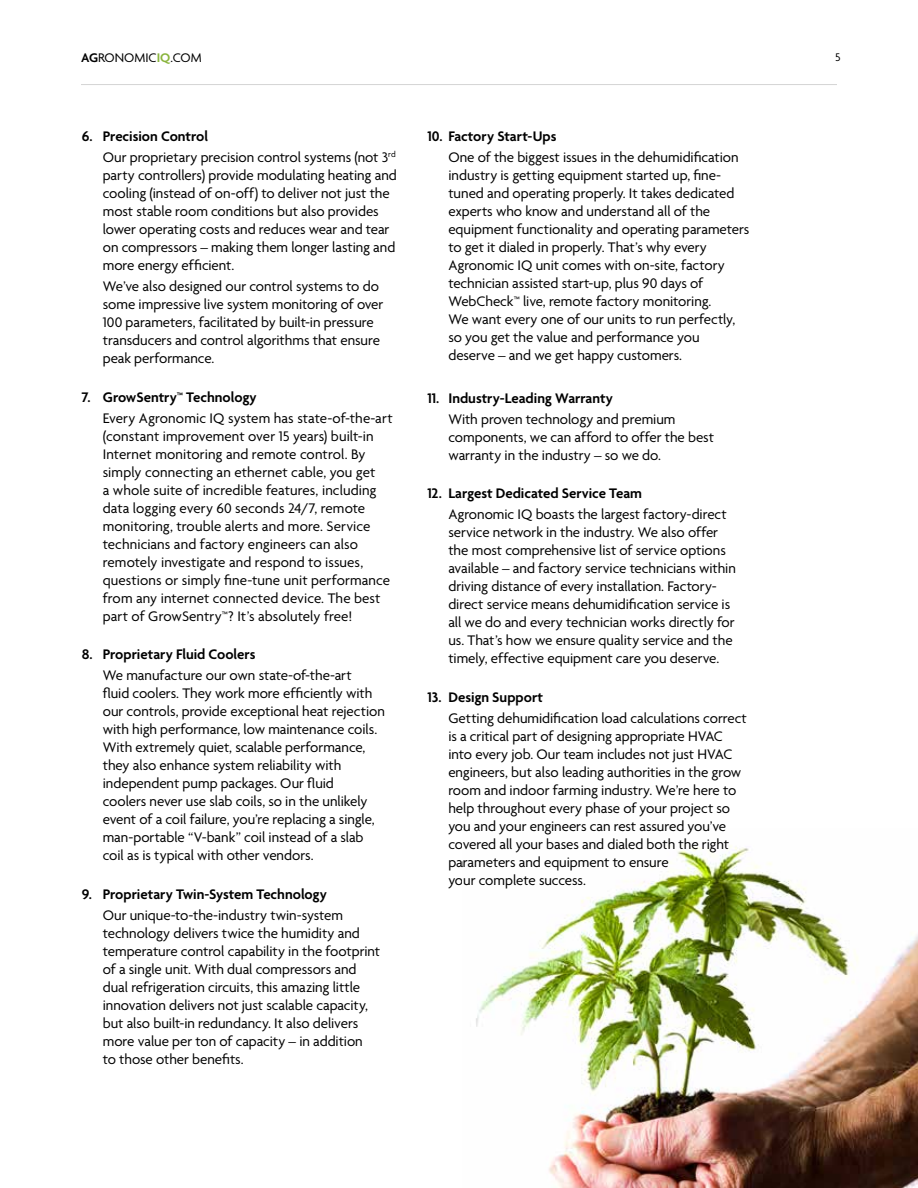
<style>
.page{position:relative;width:918px;height:1188px;background:#fff}
.page>*{position:absolute;margin:0;border:0;box-sizing:border-box;transform-origin:0 0}
.t1{font:15px/18px "Agenda";letter-spacing:-.005em;color:#000}
.t2{font:600 15px "Agenda";color:#000}
.t3{font:13.5px "Agenda";color:#000}
.t4{font:12px "Agenda";color:#000}
.s1{font-weight:600}
.s2{font-weight:600;color:#89b43c}
</style>
<div class="page">
<hr style="left:81px;top:84px;width:756px;height:1px;background:#d4d4d4">
<img style="left:476px;top:845px;width:442px;height:343px">
<p class="t3" style="left:81px;top:49px;width:122px"><span class="s1">AG</span>RONOMIC<span class="s2">IQ</span>.COM</p>
<p class="t4" style="left:835px;top:50px;width:7px">5</p>
<p class="t1" style="left:103px;top:125px;width:295px;line-height:21.3px;text-indent:-21px"><span class="s1">6. Precision Control<br></span>Our proprietary precision control systems (not 3<sup>rd</sup></p>
<p class="t1" style="left:103px;top:166px;width:296px">party controllers) provide modulating heating and cooling (instead of on-off) to deliver not just the most stable room conditions but also provides lower operating costs and reduces wear and tear on compressors – making them longer lasting and more energy efficient.</p>
<p class="t1" style="left:103px;top:277px;width:282px">We’ve also designed our control systems to do some impressive live system monitoring of over 100 parameters, facilitated by built-in pressure transducers and control algorithms that ensure peak performance.</p>
<p class="t2" style="left:82px;top:389px;width:176px">7. GrowSentry™ Technology</p>
<p class="t1" style="left:103px;top:409px;width:291px">Every Agronomic IQ system has state-of-the-art (constant improvement over 15 years) built-in Internet monitoring and remote control. By simply connecting an ethernet cable, you get<br>a whole suite of incredible features, including data logging every 60 seconds 24/7, remote monitoring, trouble alerts and more. Service technicians and factory engineers can also remotely investigate and respond to issues, questions or simply fine-tune unit performance from any internet connected device. The best part of GrowSentry™? It’s absolutely free!</p>
<p class="t2" style="left:82px;top:646px;width:175px">8. Proprietary Fluid Coolers</p>
<p class="t1" style="left:103px;top:666px;width:284px">We manufacture our own state-of-the-art<br>fluid coolers. They work more efficiently with our controls, provide exceptional heat rejection with high performance, low maintenance coils.<br>With extremely quiet, scalable performance, they also enhance system reliability with independent pump packages. Our fluid<br>coolers never use slab coils, so in the unlikely event of a coil failure, you’re replacing a single, man-portable “V-bank” coil instead of a slab coil as is typical with other vendors.</p>
<p class="t2" style="left:82px;top:886px;width:247px">9. Proprietary Twin-System Technology</p>
<p class="t1" style="left:103px;top:906px;width:279px">Our unique-to-the-industry twin-system technology delivers twice the humidity and temperature control capability in the footprint of a single unit. With dual compressors and dual refrigeration circuits, this amazing little innovation delivers not just scalable capacity, but also built-in redundancy. It also delivers more value per ton of capacity – in addition<br>to those other benefits.</p>
<p class="t2" style="left:427px;top:128px;width:131px">10. Factory Start-Ups</p>
<p class="t1" style="left:448px;top:148px;width:303px">One of the biggest issues in the dehumidification industry is getting equipment started up, fine&shy;tuned and operating properly. It takes dedicated experts who know and understand all of the equipment functionality and operating parameters to get it dialed in properly. That’s why every Agronomic IQ unit comes with on-site, factory technician assisted start-up, plus 90 days of WebCheck™ live, remote factory monitoring.<br>We want every one of our units to run perfectly, so you get the value and performance you deserve – and we get happy customers.</p>
<p class="t2" style="left:427px;top:390px;width:187px">11. Industry-Leading Warranty</p>
<p class="t1" style="left:448px;top:410px;width:267px">With proven technology and premium components, we can afford to offer the best warranty in the industry – so we do.</p>
<p class="t2" style="left:427px;top:485px;width:216px">12. Largest Dedicated Service Team</p>
<p class="t1" style="left:448px;top:505px;width:289px">Agronomic IQ boasts the largest factory-direct service network in the industry. We also offer the most comprehensive list of service options available – and factory service technicians within driving distance of every installation. Factory&shy;direct service means dehumidification service is all we do and every technician works directly for us. That’s how we ensure quality service and the timely, effective equipment care you deserve.</p>
<p class="t2" style="left:427px;top:689px;width:117px">13. Design Support</p>
<p class="t1" style="left:448px;top:709px;width:300px">Getting dehumidification load calculations correct is a critical part of designing appropriate HVAC into every job. Our team includes not just HVAC engineers, but also leading authorities in the grow room and indoor farming industry. We’re here to help throughout every phase of your project so you and your engineers can rest assured you’ve covered all your bases and dialed both the right parameters and equipment to ensure<br>your complete success.</p>
</div>
